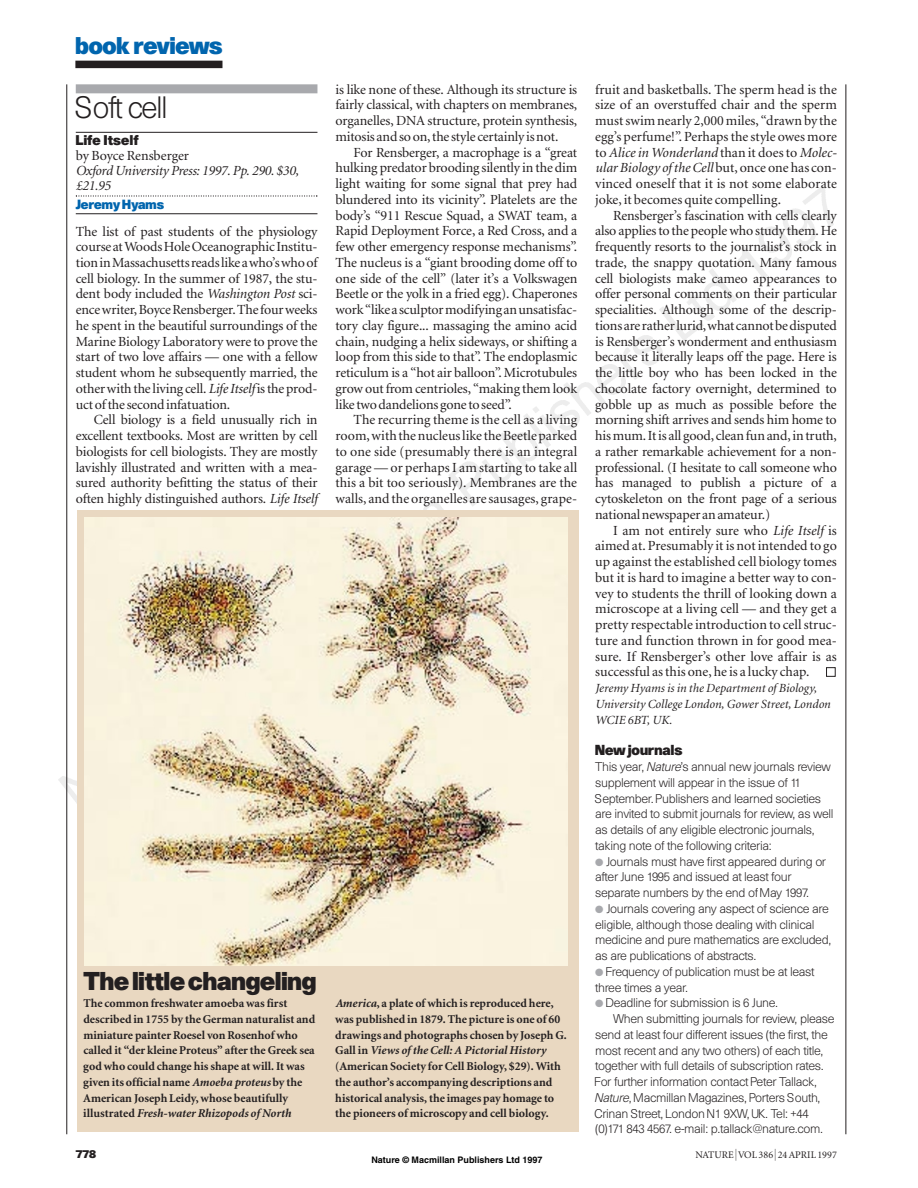
<style>
.page{position:relative;width:918px;height:1188px;background:#fff}
.page>*{position:absolute;margin:0;border:0;box-sizing:border-box;transform-origin:0 0}
.t1{font:28.5px "Unica SB Light Titling 3";letter-spacing:-.06em;color:#231f20}
.t2{font:24px "Unica SH Bold 2";color:#231f20}
.t3{font:22.5px "Unica SH Bold 2";letter-spacing:-.005em;color:#0165ae}
.t4{font:13.95px/15.8px "Minion";letter-spacing:-.01em;color:#231f20;text-align:justify}
.t5{font:italic 13.95px/15px "Minion";letter-spacing:-.015em;color:#231f20}
.t6{font:13.5px "Unica SH Bold 2";letter-spacing:.01em;color:#231f20}
.t7{font:13.2px "Unica SH Bold 2";letter-spacing:.02em;color:#231f20}
.t8{font:italic 12.45px/15.8px "Minion";color:#231f20}
.t9{font:12.3px "Unica SH Bold 2";letter-spacing:.005em;color:#0165ae}
.t10{font:700 12px/15.8px "Minion";color:#231f20}
.t11{font:11.7px/15.8px "Unica SB Light Titling 3";letter-spacing:-.03em;color:#231f20}
.t12{font:10.8px "Unica SH Bold 2";color:#231f20}
.t13{font:10.2px "Minion";color:#231f20}
.t14{font:700 9px "Helvetica";color:#000}
.s1{font-style:italic}
.s2{color:#a8a9ad}
.s3{font-family:"Unica SB Light 3";font-size:12px}
</style>
<div class="page">
<img style="left:58px;top:760px;width:19px;height:50px">
<img style="left:516px;top:415px;width:35px;height:32px">
<img style="left:525px;top:407px;width:35px;height:33px">
<img style="left:547px;top:403px;width:33px;height:28px">
<img style="left:556px;top:382px;width:49px;height:34px">
<img style="left:592px;top:364px;width:34px;height:30px">
<img style="left:615px;top:348px;width:23px;height:31px">
<img style="left:630px;top:336px;width:33px;height:30px">
<img style="left:652px;top:307px;width:51px;height:34px">
<img style="left:675px;top:291px;width:40px;height:30px">
<img style="left:699px;top:269px;width:37px;height:41px">
<img style="left:771px;top:209px;width:45px;height:36px">
<img style="left:795px;top:186px;width:38px;height:41px">
<div style="left:76px;top:84px;width:241px;height:9px;background:#a8a9ad"></div>
<hr style="left:76px;top:132px;width:241px;height:1px;background:#231f20">
<svg style="left:76px;top:195px;width:241px;height:2px"></svg>
<hr style="left:76px;top:213px;width:241px;height:1px;background:#231f20">
<div style="left:75px;top:61px;width:147px;height:7px;background:#231f20"></div>
<hr style="left:67px;top:84px;width:1px;height:1050px;background:#231f20">
<hr style="left:846px;top:84px;width:1px;height:1050px;background:#231f20">
<div style="left:77px;top:510px;width:501px;height:621px;background:#e9d8c1"></div>
<img style="left:85px;top:517px;width:483px;height:448px">
<div style="left:826px;top:668px;width:9px;height:8px;border:1px solid #231f20"></div>
<h3 class="t3" style="left:75px;top:38px;width:149px">book reviews</h3>
<h1 class="t1" style="left:76px;top:98px;width:94px">Soft cell</h1>
<p class="t7" style="left:76px;top:136px;width:64px">Life Itself</p>
<p class="t4" style="left:76px;top:149px;width:115px">by Boyce Rensberger</p>
<p class="t5" style="left:76px;top:164px;width:224px">Oxford University Press: 1997. Pp. 290. $30, £21.95</p>
<p class="t9" style="left:76px;top:201px;width:90px">Jeremy Hyams</p>
<p class="t4" style="left:76px;top:224px;width:243px">The list of past students of the physiology course at Woods Hole Oceanographic Institu&shy;tion in Massachusetts reads like a who’s who of cell biology. In the summer of 1987, the stu&shy;dent body included the <span class="s1">Washington Post</span> sci&shy;ence writer, Boyce Rensberger. The four weeks he spent in the beautiful surroundings of the Marine Biology Laboratory were to prove the start of two love affairs — one with a fellow student whom he subsequently married, the other with the living cell. <span class="s1">Life Itself</span>is the prod&shy;uct of the second infatuation.</p>
<p class="t4" style="left:76px;top:413px;width:243px;text-indent:18px">Cell biology is a field unusually rich in excellent textbooks. Most are written by cell biologists for cell biologists. They are mostly lavishly illustrated and written with a mea&shy;sured authority befitting the status of their often highly distinguished authors. <span class="s1">Life Itself</span></p>
<p class="t4" style="left:336px;top:83px;width:243px">is like none of these. Although its structure is fairly classical, with chapters on membranes, organelles, DNA structure, protein synthesis, mitosis and so on, the style certainly is not.</p>
<p class="t4" style="left:336px;top:146px;width:243px;text-indent:18px">For Rensberger, a macrophage is a “great hulking predator brooding silently in the dim light waiting for some signal that prey had blundered into its vicinity”. Platelets are the body’s “911 Rescue Squad, a SWAT team, a Rapid Deployment Force, a Red Cross, and a few other emergency response mechanisms”.<br>The nucleus is a “giant brooding dome off to one side of the cell” (later it’s a Volkswagen Beetle or the yolk in a fried egg). Chaperones work “like a sculptor modifying an unsatisfac&shy;tory clay figure... massaging the amino acid chain, nudging a helix sideways, or shifting a loop from this side to that”. The endoplasmic reticulum is a “hot air balloon”. Microtubules grow out from centrioles, “making them look like two dandelions gone to seed”.</p>
<p class="t4" style="left:336px;top:413px;width:243px;text-indent:18px">The recurring theme is the cell as a living room, with the nucleus like the Beetle parked to one side (presumably there is an integral garage — or perhaps I am starting to take all this a bit too seriously). Membranes are the walls, and the organelles are sausages, grape-</p>
<h2 class="t2" style="left:83px;top:973px;width:235px">The little changeling</h2>
<p class="t10" style="left:83px;top:997px;width:233px">The common freshwater amoeba was first described in 1755 by the German naturalist and miniature painter Roesel von Rosenhof who called it “der kleine Proteus” after the Greek sea god who could change his shape at will. It was given its official name <span class="s1">Amoeba proteus</span> by the American Joseph Leidy, whose beautifully illustrated <span class="s1">Fresh-water Rhizopods of North</span></p>
<p class="t10" style="left:335px;top:997px;width:233px"><span class="s1">America</span>, a plate of which is reproduced here, was published in 1879. The picture is one of 60 drawings and photographs chosen by Joseph G.<br>Gall in <span class="s1">Views of the Cell: A Pictorial History </span>(American Society for Cell Biology, $29). With the author’s accompanying descriptions and historical analysis, the images pay homage to the pioneers of microscopy and cell biology.</p>
<p class="t4" style="left:595px;top:83px;width:243px">fruit and basketballs. The sperm head is the size of an overstuffed chair and the sperm must swim nearly 2,000 miles, “drawn by the egg’s perfume!”. Perhaps the style owes more to <span class="s1">Alice in Wonderland</span> than it does to <span class="s1">Molec&shy;ular Biology of the Cell</span> but, once one has con&shy;vinced oneself that it is not some elaborate joke, it becomes quite compelling.</p>
<p class="t4" style="left:595px;top:209px;width:243px;text-indent:18px">Rensberger’s fascination with cells clearly also applies to the people who study them. He frequently resorts to the journalist’s stock in trade, the snappy quotation. Many famous cell biologists make cameo appearances to offer personal comments on their particular specialities. Although some of the descrip&shy;tions are rather lurid, what cannot be disputed is Rensberger’s wonderment and enthusiasm because it literally leaps off the page. Here is the little boy who has been locked in the chocolate factory overnight, determined to gobble up as much as possible before the morning shift arrives and sends him home to his mum. It is all good, clean fun and, in truth, a rather remarkable achievement for a non&shy;professional. (I hesitate to call someone who has managed to publish a picture of a cytoskeleton on the front page of a serious national newspaper an amateur.)</p>
<p class="t4" style="left:595px;top:524px;width:243px;text-indent:18px">I am not entirely sure who <span class="s1">Life Itself</span> is aimed at. Presumably it is not intended to go up against the established cell biology tomes but it is hard to imagine a better way to con&shy;vey to students the thrill of looking down a microscope at a living cell — and they get a pretty respectable introduction to cell struc&shy;ture and function thrown in for good mea&shy;sure. If Rensberger’s other love affair is as successful as this one, he is a lucky chap.</p>
<p class="t8" style="left:595px;top:681px;width:237px">Jeremy Hyams is in the Department of Biology,<br>University College London, Gower Street, London<br>WCIE 6BT, UK.</p>
<p class="t6" style="left:595px;top:746px;width:89px">New journals</p>
<p class="t11" style="left:595px;top:760px;width:240px">This year, <span class="s1">Nature</span>’s annual new journals review supplement will appear in the issue of 11<br>September. Publishers and learned societies are invited to submit journals for review, as well as details of any eligible electronic journals, taking note of the following criteria:</p>
<p class="t11" style="left:595px;top:855px;width:232px"><span class="s2">●</span> Journals must have first appeared during or after June 1995 and issued at least four separate numbers by the end of May 1997.</p>
<p class="t11" style="left:595px;top:902px;width:238px"><span class="s2">●</span> Journals covering any aspect of science are eligible, although those dealing with clinical medicine and pure mathematics are excluded, as are publications of abstracts.</p>
<p class="t11" style="left:595px;top:965px;width:221px"><span class="s2">●</span> Frequency of publication must be at least three times a year.</p>
<p class="t11" style="left:595px;top:997px;width:185px"><span class="s2">●</span> Deadline for submission is 6 June.</p>
<p class="t11" style="left:613px;top:1012px;width:223px">When submitting journals for review, please</p>
<p class="t11" style="left:595px;top:1028px;width:234px">send at least four different issues (the first, the</p>
<p class="t11" style="left:595px;top:1044px;width:230px">most recent and any two others) of each title,</p>
<p class="t11" style="left:595px;top:1060px;width:230px">together with full details of subscription rates.</p>
<p class="t11" style="left:595px;top:1075px;width:223px">For further information contact Peter Tallack,</p>
<p class="t11" style="left:595px;top:1091px;width:227px"><span class="s1">Nature</span>, Macmillan Magazines, Porters South,</p>
<p class="t11" style="left:595px;top:1107px;width:215px">Crinan Street, London N1 9XW, UK. Tel: +44</p>
<p class="t11" style="left:595px;top:1123px;width:229px">(0)171 843 4567. e-mail: p.tallack@nature.com.</p>
<p class="t12" style="left:76px;top:1150px;width:22px">778</p>
<p class="t13" style="left:695px;top:1151px;width:143px">NATURE<span class="s3">|</span> VOL 386 <span class="s3">|</span> 24 APRIL 1997</p>
<p class="t14" style="left:371px;top:1155px;width:173px">Nature © Macmillan Publishers Ltd 1997</p>
</div>
